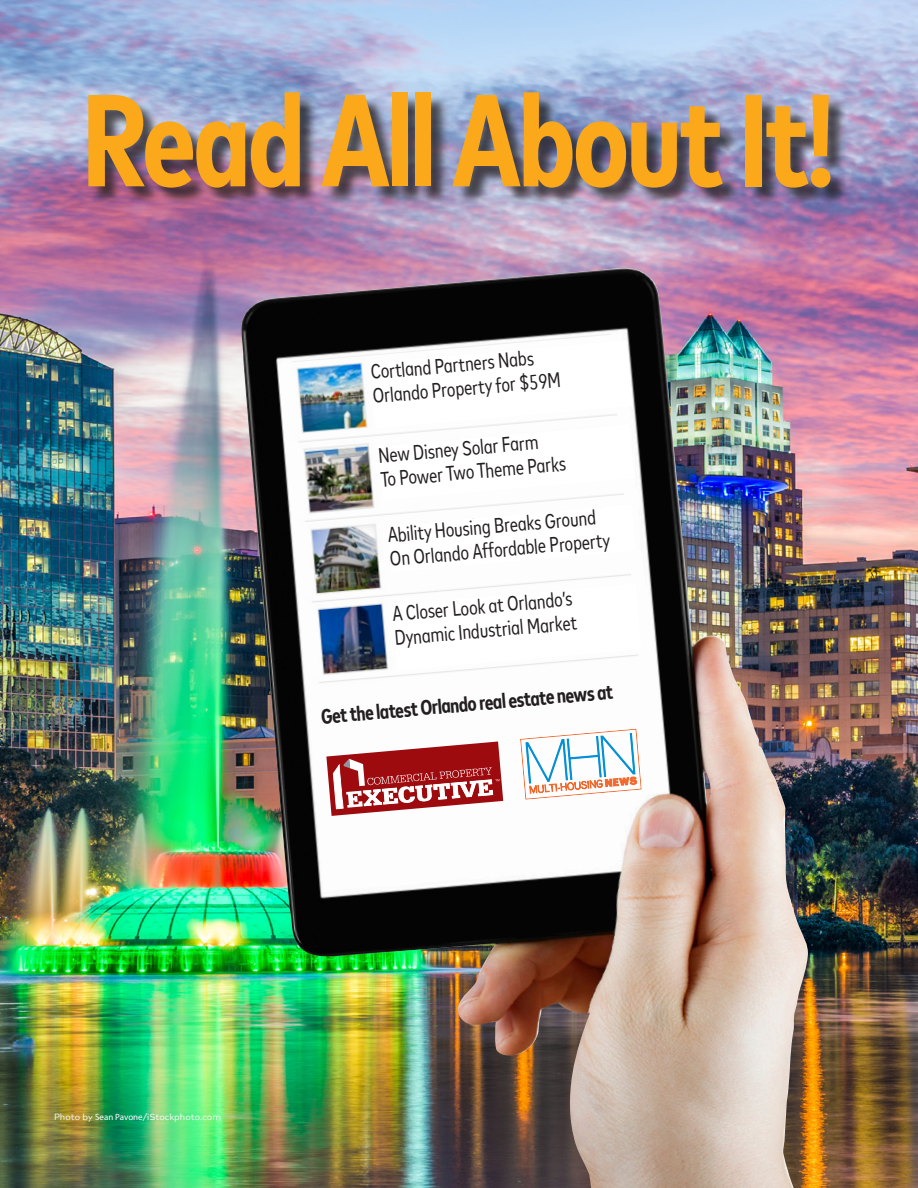
<style>
.page{position:relative;width:918px;height:1188px;background:#fff}
.page>*{position:absolute;margin:0;border:0;box-sizing:border-box;transform-origin:0 0}
.t1{font:700 condensed 130.5px "Mark Offc Pro";letter-spacing:-.02em;color:#fba81a}
.t2{font:condensed 21px/24px "Mark Offc Pro";color:#231f20}
.t3{font:700 condensed 21px "Mark Offc Pro";color:#231f20}
.t4{font:9px "Mark Offc Pro";color:#fff}
.s1{font-family:"Myriad Pro"}
</style>
<div class="page">
<img style="left:0;top:0;width:918px;height:1188px">
<img style="left:238px;top:268px;width:571px;height:920px">
<div style="left:91px;top:95px;width:758px;height:111px;background:#231f20;opacity:.75"></div>
<svg style="left:326px;top:742px;width:177px;height:76px"></svg>
<img style="left:285px;top:334px;width:354px;height:353px">
<svg style="left:370px;top:340px;width:266px;height:232px"></svg>
<svg style="left:392px;top:584px;width:250px;height:87px"></svg>
<svg style="left:520px;top:729px;width:122px;height:71px"></svg>
<p class="t1" style="left:82px;top:44px;width:754px">Read All About It!</p>
<p class="t2" style="left:370px;top:359px;width:190px;rotate:-5deg">Cortland Partners Nabs<br>Orlando Property for $59M</p>
<p class="t2" style="left:377px;top:442px;width:187px;rotate:-5deg">New Disney Solar Farm<br>To Power Two Theme Parks</p>
<p class="t2" style="left:387px;top:522px;width:222px;rotate:-5deg">Ability Housing Breaks Ground<br>On Orlando Affordable Property</p>
<p class="t2" style="left:391px;top:601px;width:184px;rotate:-5deg">A Closer Look at Orlando’s<br>Dynamic Industrial Market</p>
<p class="t3" style="left:320px;top:701px;width:294px;rotate:-5deg">Get the latest Orlando real estate news at</p>
<p class="t4" style="left:54px;top:1110px;width:168px">Photo by <span class="s1">Sean Pavone</span>/iStockphoto.com</p>
</div>
